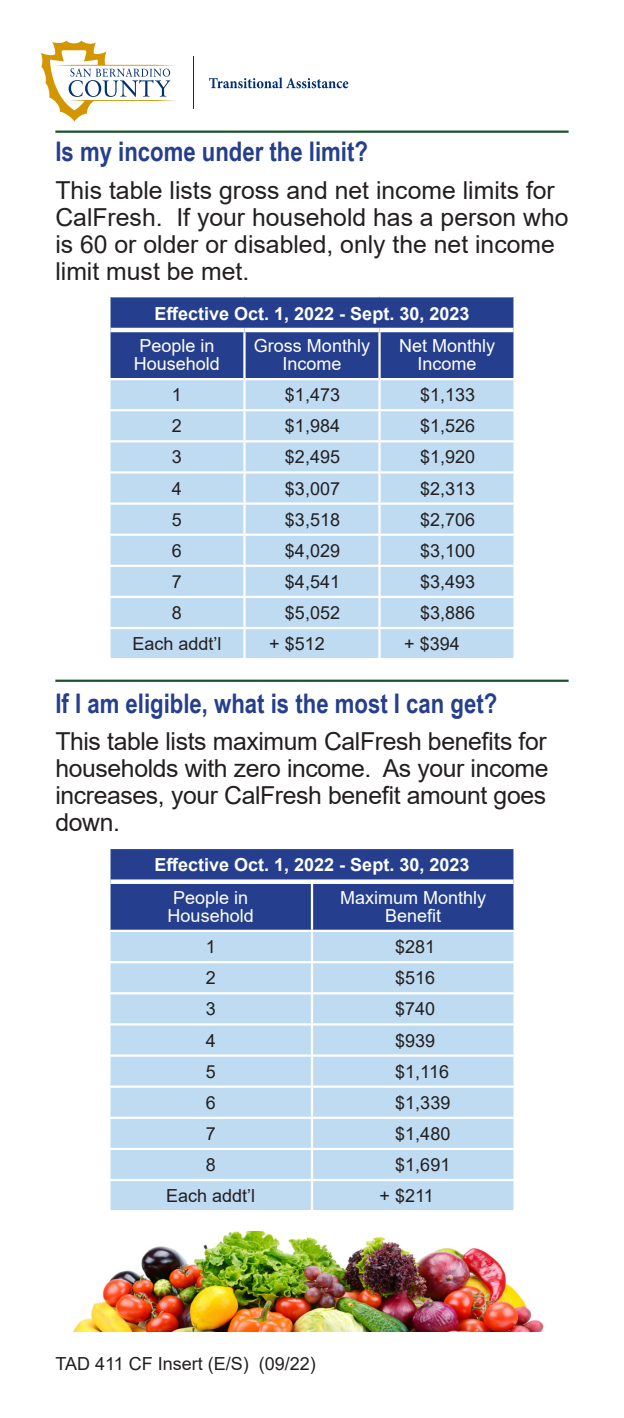
<style>
.page{position:relative;width:624px;height:1418px;background:#fff}
.page>*{position:absolute;margin:0;border:0;box-sizing:border-box;transform-origin:0 0}
.t1{font:700 27px "Arial Narrow";color:#253f8e}
.t2{font:24.75px/27px "Arial";color:#231f20}
.t3{font:18px "Arial";color:#231f20}
.t4{font:18px/18px "Arial";color:#fff;text-align:center}
.t5{font:700 18px "Arial";color:#fff}
</style>
<div class="page">
<img style="left:73px;top:1231px;width:471px;height:100px">
<div style="left:110px;top:297px;width:403px;height:81px;background:#253f8e"></div>
<div style="left:110px;top:380px;width:403px;height:278px;background:#bedbf2"></div>
<hr style="left:243px;top:332px;width:2px;height:46px;background:#fff">
<hr style="left:378px;top:332px;width:2px;height:46px;background:#fff">
<hr style="left:243px;top:380px;width:2px;height:29px;background:#fff">
<hr style="left:378px;top:380px;width:2px;height:29px;background:#fff">
<hr style="left:108px;top:409px;width:136px;height:2px;background:#fff">
<hr style="left:244px;top:409px;width:135px;height:2px;background:#fff">
<hr style="left:243px;top:411px;width:2px;height:29px;background:#fff">
<hr style="left:379px;top:409px;width:136px;height:2px;background:#fff">
<hr style="left:378px;top:411px;width:2px;height:29px;background:#fff">
<hr style="left:108px;top:440px;width:136px;height:2px;background:#fff">
<hr style="left:244px;top:440px;width:135px;height:2px;background:#fff">
<hr style="left:243px;top:442px;width:2px;height:29px;background:#fff">
<hr style="left:379px;top:440px;width:136px;height:2px;background:#fff">
<hr style="left:378px;top:442px;width:2px;height:29px;background:#fff">
<hr style="left:108px;top:471px;width:136px;height:2px;background:#fff">
<hr style="left:244px;top:471px;width:135px;height:2px;background:#fff">
<hr style="left:243px;top:473px;width:2px;height:29px;background:#fff">
<hr style="left:379px;top:471px;width:136px;height:2px;background:#fff">
<hr style="left:378px;top:473px;width:2px;height:29px;background:#fff">
<hr style="left:108px;top:502px;width:136px;height:3px;background:#fff">
<hr style="left:244px;top:502px;width:135px;height:3px;background:#fff">
<hr style="left:243px;top:505px;width:2px;height:28px;background:#fff">
<hr style="left:379px;top:502px;width:136px;height:3px;background:#fff">
<hr style="left:378px;top:505px;width:2px;height:28px;background:#fff">
<hr style="left:108px;top:533px;width:136px;height:3px;background:#fff">
<hr style="left:244px;top:533px;width:135px;height:3px;background:#fff">
<hr style="left:243px;top:536px;width:2px;height:28px;background:#fff">
<hr style="left:379px;top:533px;width:136px;height:3px;background:#fff">
<hr style="left:378px;top:536px;width:2px;height:28px;background:#fff">
<hr style="left:108px;top:564px;width:136px;height:3px;background:#fff">
<hr style="left:244px;top:564px;width:135px;height:3px;background:#fff">
<hr style="left:243px;top:567px;width:2px;height:29px;background:#fff">
<hr style="left:379px;top:564px;width:136px;height:3px;background:#fff">
<hr style="left:378px;top:567px;width:2px;height:29px;background:#fff">
<hr style="left:108px;top:596px;width:136px;height:2px;background:#fff">
<hr style="left:244px;top:596px;width:135px;height:2px;background:#fff">
<hr style="left:243px;top:598px;width:2px;height:29px;background:#fff">
<hr style="left:379px;top:596px;width:136px;height:2px;background:#fff">
<hr style="left:378px;top:598px;width:2px;height:29px;background:#fff">
<hr style="left:108px;top:627px;width:136px;height:2px;background:#fff">
<hr style="left:244px;top:627px;width:135px;height:2px;background:#fff">
<hr style="left:243px;top:629px;width:2px;height:29px;background:#fff">
<hr style="left:379px;top:627px;width:136px;height:2px;background:#fff">
<hr style="left:378px;top:629px;width:2px;height:29px;background:#fff">
<hr style="left:110px;top:328px;width:134px;height:4px;background:#fff">
<hr style="left:244px;top:328px;width:135px;height:4px;background:#fff">
<hr style="left:379px;top:328px;width:134px;height:4px;background:#fff">
<div style="left:110px;top:849px;width:403px;height:80px;background:#253f8e"></div>
<div style="left:110px;top:932px;width:403px;height:278px;background:#bedbf2"></div>
<hr style="left:311px;top:884px;width:2px;height:45px;background:#fff">
<hr style="left:311px;top:932px;width:2px;height:29px;background:#fff">
<hr style="left:108px;top:961px;width:204px;height:2px;background:#fff">
<hr style="left:312px;top:961px;width:203px;height:2px;background:#fff">
<hr style="left:311px;top:963px;width:2px;height:29px;background:#fff">
<hr style="left:108px;top:992px;width:204px;height:2px;background:#fff">
<hr style="left:312px;top:992px;width:203px;height:2px;background:#fff">
<hr style="left:311px;top:994px;width:2px;height:29px;background:#fff">
<hr style="left:108px;top:1023px;width:204px;height:2px;background:#fff">
<hr style="left:312px;top:1023px;width:203px;height:2px;background:#fff">
<hr style="left:311px;top:1025px;width:2px;height:29px;background:#fff">
<hr style="left:108px;top:1054px;width:204px;height:2px;background:#fff">
<hr style="left:312px;top:1054px;width:203px;height:2px;background:#fff">
<hr style="left:311px;top:1056px;width:2px;height:29px;background:#fff">
<hr style="left:108px;top:1085px;width:204px;height:2px;background:#fff">
<hr style="left:312px;top:1085px;width:203px;height:2px;background:#fff">
<hr style="left:311px;top:1087px;width:2px;height:29px;background:#fff">
<hr style="left:108px;top:1116px;width:204px;height:3px;background:#fff">
<hr style="left:312px;top:1116px;width:203px;height:3px;background:#fff">
<hr style="left:311px;top:1119px;width:2px;height:28px;background:#fff">
<hr style="left:108px;top:1147px;width:204px;height:3px;background:#fff">
<hr style="left:312px;top:1147px;width:203px;height:3px;background:#fff">
<hr style="left:311px;top:1150px;width:2px;height:28px;background:#fff">
<hr style="left:108px;top:1178px;width:204px;height:3px;background:#fff">
<hr style="left:312px;top:1178px;width:203px;height:3px;background:#fff">
<hr style="left:311px;top:1181px;width:2px;height:29px;background:#fff">
<div style="left:110px;top:879px;width:202px;height:5px;background:#fff"></div>
<div style="left:312px;top:879px;width:201px;height:5px;background:#fff"></div>
<hr style="left:55px;top:130px;width:513px;height:3px;background:#18542b">
<hr style="left:55px;top:679px;width:513px;height:3px;background:#18542b">
<hr style="left:193px;top:56px;width:1px;height:53px;background:#002f73">
<svg style="left:41px;top:41px;width:135px;height:81px"></svg>
<svg style="left:209px;top:77px;width:139px;height:11px"></svg>
<p class="t1" style="left:55px;top:131px;width:314px">Is my income under the limit?</p>
<p class="t2" style="left:55px;top:176px;width:514px">This table lists gross and net income limits for CalFresh. If your household has a person who is 60 or older or disabled, only the net income limit must be met.</p>
<p class="t5" style="left:154px;top:301px;width:316px">Effective Oct. 1, 2022 - Sept. 30, 2023</p>
<p class="t4" style="left:134px;top:337px;width:88px">People in<br>Household</p>
<p class="t4" style="left:254px;top:337px;width:118px">Gross Monthly<br>Income</p>
<p class="t4" style="left:399px;top:337px;width:98px">Net Monthly<br>Income</p>
<p class="t3" style="left:172px;top:382px;width:12px">1</p>
<p class="t3" style="left:285px;top:382px;width:57px">$1,473</p>
<p class="t3" style="left:420px;top:382px;width:57px">$1,133</p>
<p class="t3" style="left:172px;top:413px;width:12px">2</p>
<p class="t3" style="left:285px;top:413px;width:57px">$1,984</p>
<p class="t3" style="left:420px;top:413px;width:57px">$1,526</p>
<p class="t3" style="left:172px;top:445px;width:12px">3</p>
<p class="t3" style="left:285px;top:445px;width:57px">$2,495</p>
<p class="t3" style="left:420px;top:445px;width:57px">$1,920</p>
<p class="t3" style="left:172px;top:476px;width:12px">4</p>
<p class="t3" style="left:285px;top:476px;width:57px">$3,007</p>
<p class="t3" style="left:420px;top:476px;width:57px">$2,313</p>
<p class="t3" style="left:172px;top:507px;width:12px">5</p>
<p class="t3" style="left:285px;top:507px;width:57px">$3,518</p>
<p class="t3" style="left:420px;top:507px;width:57px">$2,706</p>
<p class="t3" style="left:172px;top:538px;width:12px">6</p>
<p class="t3" style="left:285px;top:538px;width:57px">$4,029</p>
<p class="t3" style="left:420px;top:538px;width:57px">$3,100</p>
<p class="t3" style="left:172px;top:569px;width:12px">7</p>
<p class="t3" style="left:285px;top:569px;width:57px">$4,541</p>
<p class="t3" style="left:420px;top:569px;width:57px">$3,493</p>
<p class="t3" style="left:172px;top:600px;width:12px">8</p>
<p class="t3" style="left:285px;top:600px;width:57px">$5,052</p>
<p class="t3" style="left:420px;top:600px;width:57px">$3,886</p>
<p class="t3" style="left:132px;top:631px;width:91px">Each addt’l</p>
<p class="t3" style="left:269px;top:631px;width:57px">+ $512</p>
<p class="t3" style="left:404px;top:631px;width:57px">+ $394</p>
<p class="t1" style="left:55px;top:683px;width:443px">If I am eligible, what is the most I can get?</p>
<p class="t2" style="left:55px;top:728px;width:494px;text-align:justify">This table lists maximum CalFresh benefits for households with zero income. As your income increases, your CalFresh benefit amount goes down.</p>
<p class="t5" style="left:154px;top:852px;width:316px">Effective Oct. 1, 2022 - Sept. 30, 2023</p>
<p class="t4" style="left:173px;top:888px;width:77px">People in</p>
<p class="t4" style="left:168px;top:906px;width:88px">Household</p>
<p class="t4" style="left:340px;top:888px;width:148px">Maximum Monthly<br>Benefit</p>
<p class="t3" style="left:206px;top:934px;width:12px">1</p>
<p class="t3" style="left:395px;top:934px;width:42px">$281</p>
<p class="t3" style="left:206px;top:965px;width:12px">2</p>
<p class="t3" style="left:395px;top:965px;width:42px">$516</p>
<p class="t3" style="left:206px;top:996px;width:12px">3</p>
<p class="t3" style="left:395px;top:996px;width:42px">$740</p>
<p class="t3" style="left:206px;top:1027px;width:12px">4</p>
<p class="t3" style="left:395px;top:1027px;width:42px">$939</p>
<p class="t3" style="left:206px;top:1059px;width:12px">5</p>
<p class="t3" style="left:395px;top:1059px;width:55px">$1,116</p>
<p class="t3" style="left:206px;top:1090px;width:12px">6</p>
<p class="t3" style="left:395px;top:1090px;width:57px">$1,339</p>
<p class="t3" style="left:206px;top:1121px;width:12px">7</p>
<p class="t3" style="left:395px;top:1121px;width:57px">$1,480</p>
<p class="t3" style="left:206px;top:1152px;width:12px">8</p>
<p class="t3" style="left:395px;top:1152px;width:57px">$1,691</p>
<p class="t3" style="left:166px;top:1183px;width:91px">Each addt’l</p>
<p class="t3" style="left:379px;top:1183px;width:56px">+ $211</p>
<p class="t3" style="left:55px;top:1351px;width:262px">TAD 411 CF Insert (E/S) (09/22)</p>
</div>
